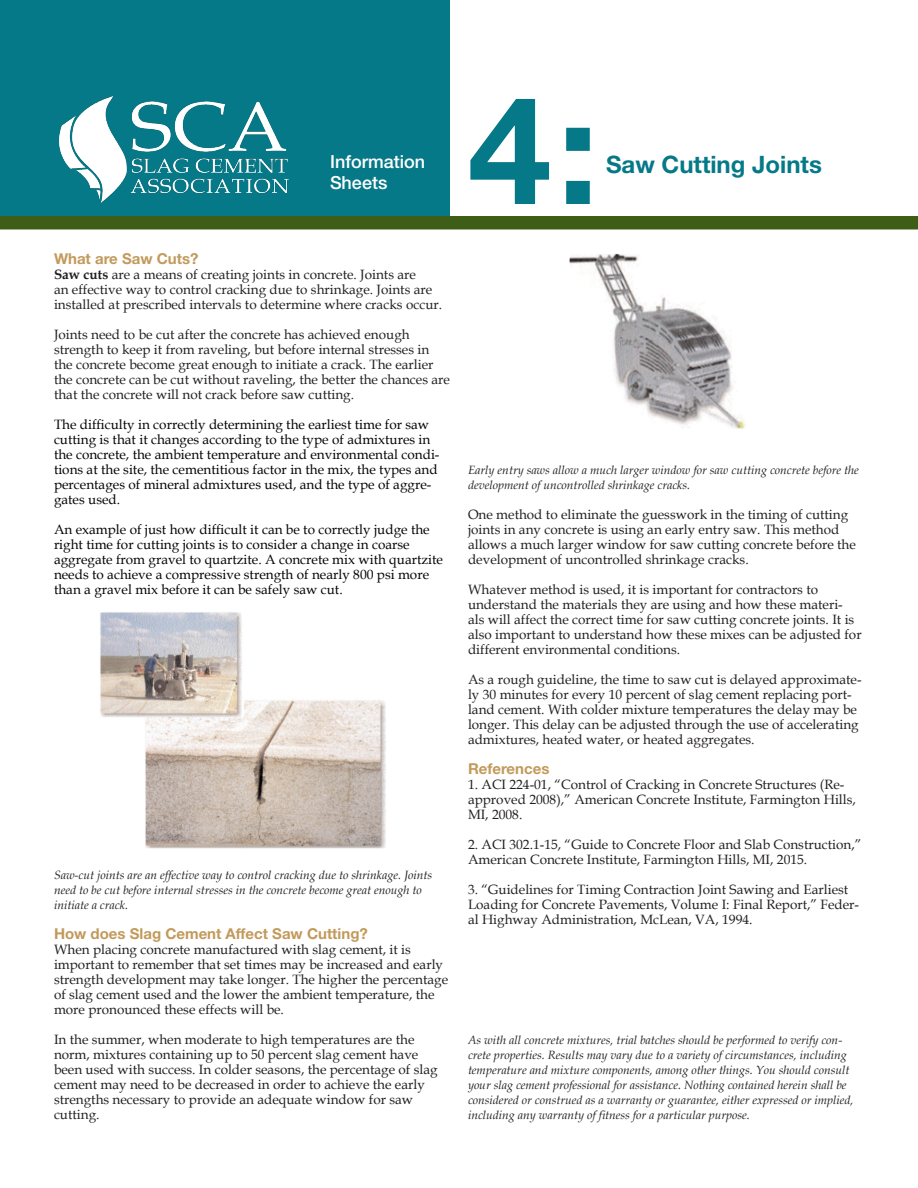
<style>
.page{position:relative;width:918px;height:1188px;background:#fff}
.page>*{position:absolute;margin:0;border:0;box-sizing:border-box;transform-origin:0 0}
.Heading_1_drop_cap{font:700 150px "Helvetica Neue LT Std";color:#057988}
.t1{font:700 24px "Helvetica Neue LT Std";color:#057988}
.t2{font:500 18px/21.6px "Helvetica Neue LT Std";color:#fff}
.Heading_2{font:700 15px "Helvetica Neue LT Std";color:#c29a5b}
.Body_Text{font:13.5px/15px "Book Antiqua";color:#231f20}
.Heading_2-2{font:13.5px/15px "Book Antiqua";color:#231f20}
.Heading_2-3{font:13.5px/15px "Book Antiqua";color:#040503}
.Body_Text-2{font:italic 12px/15px "Book Antiqua";color:#231f20}
.s1{font-weight:700}
</style>
<div class="page">
<div style="left:0;top:0;width:450px;height:216px;background:#057988"></div>
<img style="left:59px;top:96px;width:230px;height:106px">
<div style="left:0;top:216px;width:918px;height:14px;background:#3e5d16"></div>
<img style="left:100px;top:612px;width:286px;height:237px">
<img style="left:569px;top:253px;width:177px;height:176px">
<p class="t2" style="left:330px;top:150px;width:97px">Information<br>Sheets</p>
<p class="Heading_1_drop_cap" style="left:468px;top:58px;width:132px">4:</p>
<p class="t1" style="left:606px;top:150px;width:217px">Saw Cutting Joints</p>
<p class="Heading_2" style="left:54px;top:249px;width:146px">What are Saw Cuts?</p>
<p class="Heading_2-2" style="left:54px;top:267px;width:390px"><span class="s1">Saw cuts</span> are a means of creating joints in concrete. Joints are<br>an effective way to control cracking due to shrinkage. Joints are installed at prescribed intervals to determine where cracks occur.</p>
<p class="Heading_2-2" style="left:54px;top:327px;width:397px">Joints need to be cut after the concrete has achieved enough strength to keep it from raveling, but before internal stresses in the concrete become great enough to initiate a crack. The earlier the concrete can be cut without raveling, the better the chances are that the concrete will not crack before saw cutting.</p>
<p class="Heading_2-3" style="left:54px;top:417px;width:387px">The difficulty in correctly determining the earliest time for saw cutting is that it changes according to the type of admixtures in the concrete, the ambient temperature and environmental condi&shy;tions at the site, the cementitious factor in the mix, the types and percentages of mineral admixtures used, and the type of aggre&shy;gates used.</p>
<p class="Heading_2-3" style="left:54px;top:522px;width:391px">An example of just how difficult it can be to correctly judge the right time for cutting joints is to consider a change in coarse aggregate from gravel to quartzite. A concrete mix with quartzite needs to achieve a compressive strength of nearly 800 psi more than a gravel mix before it can be safely saw cut.</p>
<p class="Body_Text-2" style="left:54px;top:867px;width:380px">Saw-cut joints are an effective way to control cracking due to shrinkage. Joints need to be cut before internal stresses in the concrete become great enough to initiate a crack.</p>
<p class="Heading_2" style="left:54px;top:924px;width:315px">How does Slag Cement Affect Saw Cutting?</p>
<p class="Body_Text" style="left:54px;top:942px;width:396px">When placing concrete manufactured with slag cement, it is important to remember that set times may be increased and early strength development may take longer. The higher the percentage of slag cement used and the lower the ambient temperature, the more pronounced these effects will be.</p>
<p class="Body_Text" style="left:54px;top:1032px;width:385px">In the summer, when moderate to high temperatures are the norm, mixtures containing up to 50 percent slag cement have been used with success. In colder seasons, the percentage of slag cement may need to be decreased in order to achieve the early strengths necessary to provide an adequate window for saw cutting.</p>
<p class="Body_Text-2" style="left:468px;top:462px;width:392px">Early entry saws allow a much larger window for saw cutting concrete before the development of uncontrolled shrinkage cracks.</p>
<p class="Body_Text" style="left:468px;top:507px;width:389px">One method to eliminate the guesswork in the timing of cutting joints in any concrete is using an early entry saw. This method allows a much larger window for saw cutting concrete before the development of uncontrolled shrinkage cracks.</p>
<p class="Body_Text" style="left:468px;top:582px;width:395px">Whatever method is used, it is important for contractors to understand the materials they are using and how these materi&shy;als will affect the correct time for saw cutting concrete joints. It is also important to understand how these mixes can be adjusted for different environmental conditions.</p>
<p class="Body_Text" style="left:468px;top:672px;width:395px">As a rough guideline, the time to saw cut is delayed approximate&shy;ly 30 minutes for every 10 percent of slag cement replacing port&shy;land cement. With colder mixture temperatures the delay may be longer. This delay can be adjusted through the use of accelerating admixtures, heated water, or heated aggregates.</p>
<p class="Heading_2" style="left:468px;top:759px;width:83px">References</p>
<p class="Heading_2-2" style="left:468px;top:777px;width:389px">1. ACI 224-01, “Control of Cracking in Concrete Structures (Re&shy;approved 2008),” American Concrete Institute, Farmington Hills,<br>MI, 2008.</p>
<p class="Heading_2-2" style="left:468px;top:837px;width:395px">2. ACI 302.1-15, “Guide to Concrete Floor and Slab Construction,”<br>American Concrete Institute, Farmington Hills, MI, 2015.</p>
<p class="Heading_2-2" style="left:468px;top:882px;width:393px">3. “Guidelines for Timing Contraction Joint Sawing and Earliest<br>Loading for Concrete Pavements, Volume I: Final Report,” Feder&shy;al Highway Administration, McLean, VA, 1994.</p>
<p class="Body_Text-2" style="left:468px;top:1032px;width:387px">As with all concrete mixtures, trial batches should be performed to verify con&shy;crete properties. Results may vary due to a variety of circumstances, including temperature and mixture components, among other things. You should consult your slag cement professional for assistance. Nothing contained herein shall be considered or construed as a warranty or guarantee, either expressed or implied, including any warranty of fitness for a particular purpose.</p>
</div>
